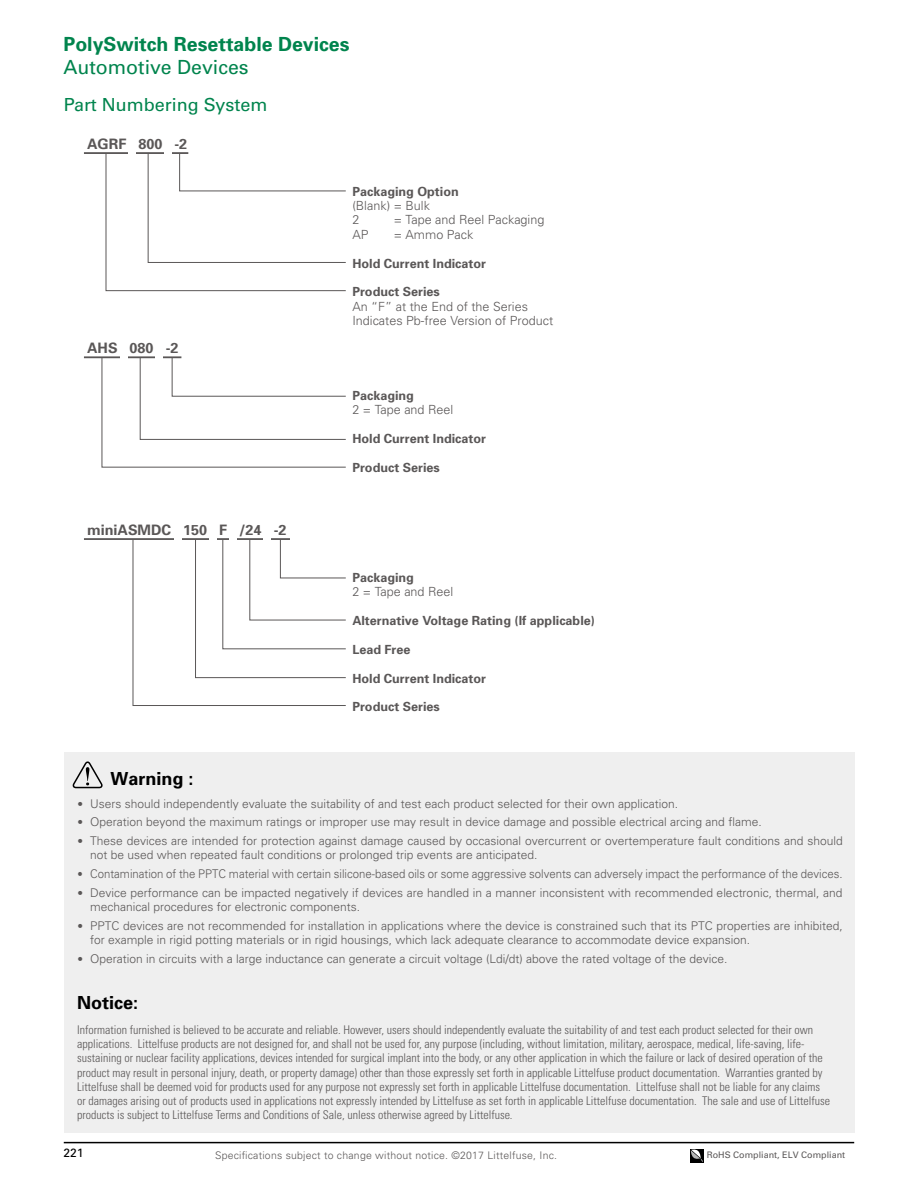
<style>
.page{position:relative;width:918px;height:1188px;background:#fff}
.page>*{position:absolute;margin:0;border:0;box-sizing:border-box;transform-origin:0 0}
.t1{font:700 19.5px "Univers";color:#00844d}
.t2{font:19.5px "Univers";color:#00844d}
.t3{font:18px "Univers LT Std";color:#00844d}
.t4{font:700 18px "Univers";color:#000}
.t5{font:700 14.4px "Univers";color:#5a5757}
.t6{font:700 12.6px "Univers";color:#5a5757}
.t7{font:300 12.6px/14.4px "Univers";color:#5a5757}
.t8{font:300 condensed 12px/14.2px "Univers";color:#5a5757}
.t9{font:300 12px/14.4px "Univers";color:#5a5757}
.t10{font:300 12px "Univers";color:#5a5757;scale:.95 1}
.t11{font:12px "Univers";color:#000}
.t12{font:300 10.5px "Univers";letter-spacing:.02em;color:#5a5757}
.t13{font:9px "Univers LT Std";color:#5a5757}
.s1{font-size:11.25px}
</style>
<div class="page">
<div style="left:64px;top:752px;width:790px;height:381px;background:#efefef"></div>
<svg style="left:73px;top:761px;width:30px;height:27px"></svg>
<hr style="left:84px;top:152px;width:104px;height:2px;background:#5a5757">
<div style="left:129px;top:135px;width:7px;height:23px;background:#fff"></div>
<div style="left:164px;top:135px;width:8px;height:23px;background:#fff"></div>
<svg style="left:105px;top:153px;width:241px;height:139px"></svg>
<hr style="left:84px;top:356px;width:97px;height:2px;background:#5a5757">
<div style="left:120px;top:339px;width:7px;height:23px;background:#fff"></div>
<div style="left:156px;top:339px;width:7px;height:23px;background:#fff"></div>
<svg style="left:101px;top:357px;width:245px;height:111px"></svg>
<hr style="left:84px;top:538px;width:206px;height:2px;background:#5a5757">
<svg style="left:132px;top:539px;width:214px;height:167px"></svg>
<div style="left:175px;top:520px;width:7px;height:23px;background:#fff"></div>
<div style="left:209px;top:520px;width:8px;height:23px;background:#fff"></div>
<div style="left:230px;top:520px;width:7px;height:23px;background:#fff"></div>
<div style="left:264px;top:520px;width:7px;height:23px;background:#fff"></div>
<svg style="left:690px;top:1149px;width:14px;height:14px"></svg>
<svg style="left:690px;top:1149px;width:1px;height:13px"></svg>
<svg style="left:691px;top:1149px;width:12px;height:13px"></svg>
<hr style="left:64px;top:1142px;width:790px;height:1px;background:#000">
<h1 class="t1" style="left:63px;top:31px;width:288px">PolySwitch Resettable Devices</h1>
<h1 class="t2" style="left:63px;top:55px;width:187px">Automotive Devices</h1>
<h2 class="t3" style="left:64px;top:94px;width:205px">Part Numbering System</h2>
<p class="t5" style="left:87px;top:134px;width:102px">AGRF 800 -2</p>
<p class="t5" style="left:87px;top:339px;width:93px">AHS 080 -2</p>
<p class="t5" style="left:87px;top:520px;width:201px">miniASMDC 150 F /24 -2</p>
<p class="t6" style="left:352px;top:183px;width:108px">Packaging Option</p>
<p class="t7" style="left:352px;top:198px;width:79px">(Blank) = Bulk<br>2</p>
<p class="t7" style="left:394px;top:212px;width:152px">= Tape and Reel Packaging</p>
<p class="t7" style="left:352px;top:227px;width:18px">AP</p>
<p class="t7" style="left:394px;top:227px;width:81px">= Ammo Pack</p>
<p class="t6" style="left:352px;top:255px;width:135px">Hold Current Indicator</p>
<p class="t6" style="left:352px;top:284px;width:89px">Product Series</p>
<p class="t7" style="left:352px;top:299px;width:202px">An “F” at the End of the Series<br>Indicates Pb-free Version of Product</p>
<p class="t6" style="left:352px;top:387px;width:63px">Packaging</p>
<p class="t7" style="left:352px;top:402px;width:102px">2 = Tape and Reel</p>
<p class="t6" style="left:352px;top:430px;width:135px">Hold Current Indicator</p>
<p class="t6" style="left:352px;top:459px;width:89px">Product Series</p>
<p class="t6" style="left:352px;top:569px;width:63px">Packaging</p>
<p class="t7" style="left:352px;top:584px;width:102px">2 = Tape and Reel</p>
<p class="t6" style="left:352px;top:612px;width:244px">Alternative Voltage Rating (If applicable)</p>
<p class="t6" style="left:352px;top:641px;width:60px">Lead Free</p>
<p class="t6" style="left:352px;top:670px;width:135px">Hold Current Indicator</p>
<p class="t6" style="left:352px;top:699px;width:89px">Product Series</p>
<h2 class="t4" style="left:110px;top:767px;width:85px">Warning :</h2>
<p class="t9" style="left:77px;top:796px;width:602px"><span class="s1">•</span> Users should independently evaluate the suitability of and test each product selected for their own application.</p>
<p class="t9" style="left:77px;top:815px;width:686px"><span class="s1">•</span> Operation beyond the maximum ratings or improper use may result in device damage and possible electrical arcing and flame.</p>
<p class="t9" style="left:90px;top:833px;width:754px;text-indent:-13px"><span class="s1">•</span> These devices are intended for protection against damage caused by occasional overcurrent or overtemperature fault conditions and should not be used when repeated fault conditions or prolonged trip events are anticipated.</p>
<p class="t10" style="left:77px;top:867px;width:807px"><span class="s1">•</span> Contamination of the PPTC material with certain silicone-based oils or some aggressive solvents can adversely impact the performance of the devices.</p>
<p class="t9" style="left:90px;top:885px;width:754px;text-indent:-13px"><span class="s1">•</span> Device performance can be impacted negatively if devices are handled in a manner inconsistent with recommended electronic, thermal, and mechanical procedures for electronic components.</p>
<p class="t9" style="left:90px;top:918px;width:754px;text-indent:-13px"><span class="s1">•</span> PPTC devices are not recommended for installation in applications where the device is constrained such that its PTC properties are inhibited, for example in rigid potting materials or in rigid housings, which lack adequate clearance to accommodate device expansion.</p>
<p class="t9" style="left:77px;top:951px;width:652px"><span class="s1">•</span> Operation in circuits with a large inductance can generate a circuit voltage (Ldi/dt) above the rated voltage of the device.</p>
<h2 class="t4" style="left:77px;top:991px;width:63px">Notice:</h2>
<p class="t8" style="left:77px;top:1022px;width:754px">Information furnished is believed to be accurate and reliable. However, users should independently evaluate the suitability of and test each product selected for their own applications. Littelfuse products are not designed for, and shall not be used for, any purpose (including, without limitation, military, aerospace, medical, life-saving, life&shy;sustaining or nuclear facility applications, devices intended for surgical implant into the body, or any other application in which the failure or lack of desired operation of the product may result in personal injury, death, or property damage) other than those expressly set forth in applicable Littelfuse product documentation. Warranties granted by Littelfuse shall be deemed void for products used for any purpose not expressly set forth in applicable Littelfuse documentation. Littelfuse shall not be liable for any claims or damages arising out of products used in applications not expressly intended by Littelfuse as set forth in applicable Littelfuse documentation. The sale and use of Littelfuse products is subject to Littelfuse Terms and Conditions of Sale, unless otherwise agreed by Littelfuse.</p>
<p class="t11" style="left:64px;top:1145px;width:22px">221</p>
<p class="t12" style="left:215px;top:1149px;width:344px">Specifications subject to change without notice. ©2017 Littelfuse, Inc.</p>
<p class="t13" style="left:707px;top:1149px;width:140px">RoHS Compliant, ELV Compliant</p>
</div>
